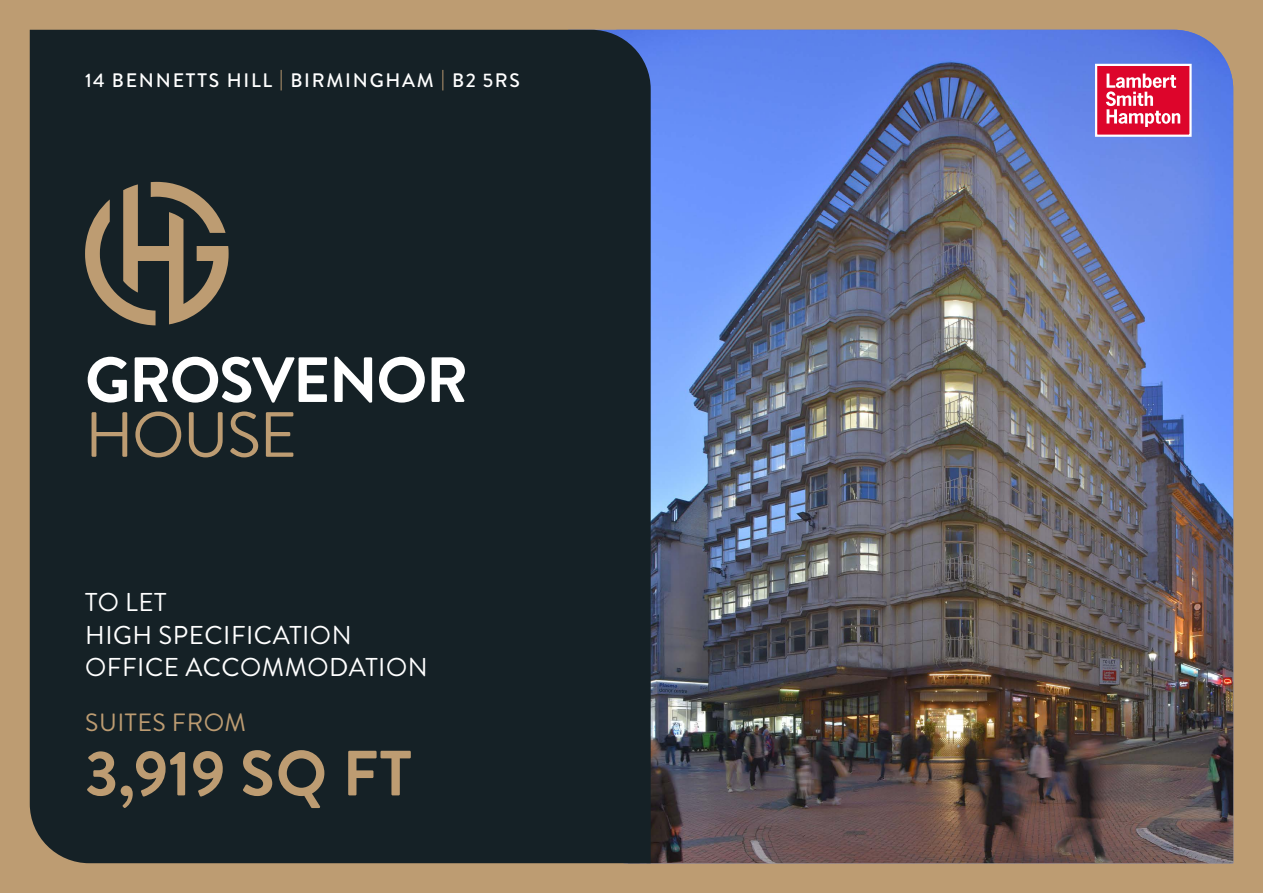
<style>
.page{position:relative;width:1263px;height:893px;background:#bd9c72}
.page>*{position:absolute;margin:0;border:0;box-sizing:border-box;transform-origin:0 0}
.t1{font:700 63.75px "Brandon Grotesque";letter-spacing:-.025em;color:#fff}
.t2{font:700 63.75px "Brandon Grotesque";letter-spacing:.01em;color:#bd9c72}
.t3{font:63.75px "Brandon Grotesque";letter-spacing:-.025em;color:#bd9c72}
.t4{font:25.8px/32.4px "Brandon Grotesque";letter-spacing:.02em;color:#fff}
.t5{font:24.9px "Brandon Grotesque";letter-spacing:.02em;color:#bd9c72}
.t6{font:500 19.5px "Brandon Grotesque";letter-spacing:.09em;color:#fff}
.s1{color:#bd9c72}
</style>
<div class="page">
<img style="left:651px;top:30px;width:582px;height:833px">
<div style="left:30px;top:30px;width:621px;height:833px;background:#152126"></div>
<div style="left:1096px;top:65px;width:94px;height:71px;background:#dd052b"></div>
<svg style="left:1106px;top:74px;width:74px;height:53px"></svg>
<div style="left:1095px;top:64px;width:96px;height:73px;border:2px solid #fff"></div>
<svg style="left:85px;top:182px;width:144px;height:143px"></svg>
<p class="t6" style="left:85px;top:67px;width:436px">14 BENNETTS HILL <span class="s1">|</span> BIRMINGHAM <span class="s1">|</span> B2 5RS</p>
<h1 class="t1" style="left:85px;top:335px;width:385px">GROSVENOR</h1>
<h1 class="t3" style="left:85px;top:391px;width:214px">HOUSE</h1>
<p class="t4" style="left:85px;top:587px;width:344px">TO LET<br>HIGH SPECIFICATION<br>OFFICE ACCOMMODATION</p>
<p class="t5" style="left:85px;top:706px;width:162px">SUITES FROM</p>
<h1 class="t2" style="left:85px;top:729px;width:328px">3,919 SQ FT</h1>
</div>
